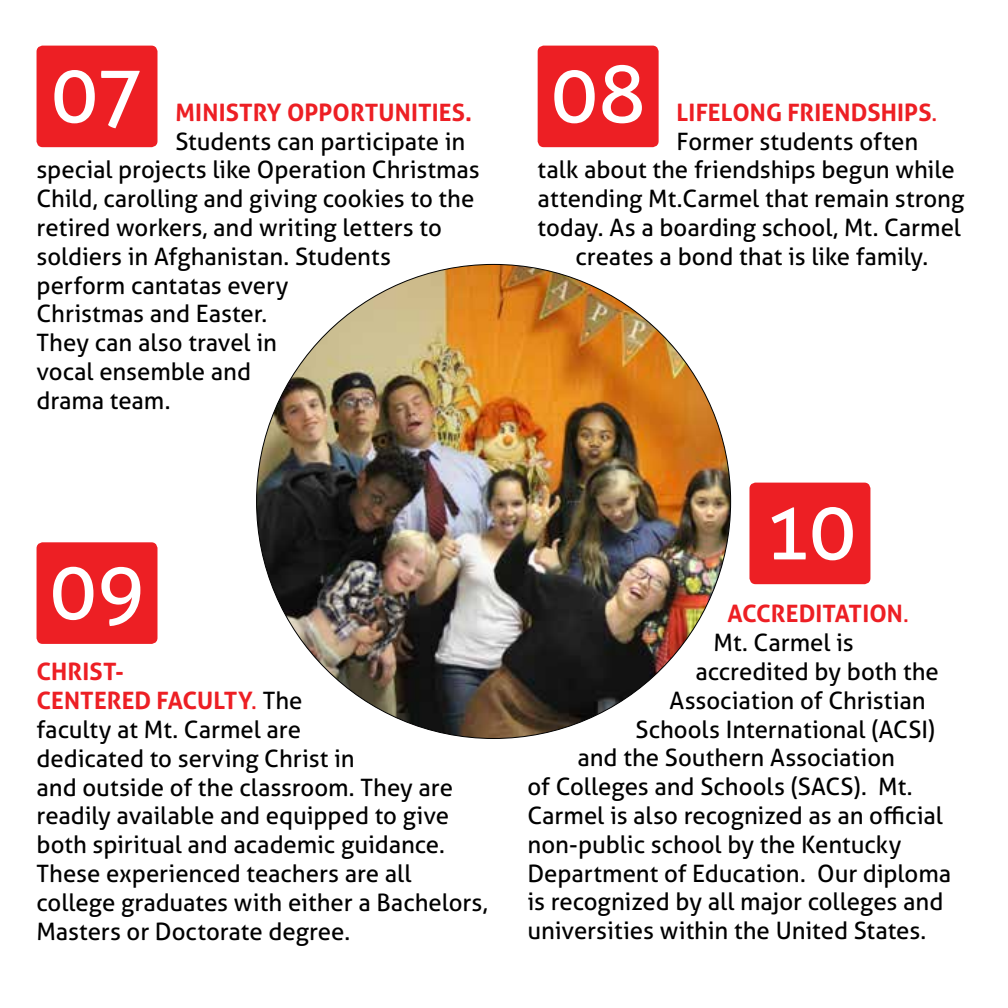
<style>
.page{position:relative;width:1008px;height:1008px;background:#fff}
.page>*{position:absolute;margin:0;border:0;box-sizing:border-box;transform-origin:0 0}
.t1{font:80px "Aller";letter-spacing:-.02em;color:#fff}
.t2{font:24px/28.8px "Aller";letter-spacing:-.005em;color:#000}
.t3{font:700 24px "Aller";letter-spacing:.005em;color:#ed1f24}
.s1{font-weight:400}
.s2{font-weight:700;color:#ed1f24}
.s3{color:#ed1f24}
</style>
<div class="page">
<img style="left:257px;top:264px;width:474px;height:474px;border-radius:237px">
<div style="left:749px;top:483px;width:121px;height:101px;background:#ed1f24;border-radius:6px"></div>
<div style="left:37px;top:542px;width:121px;height:102px;background:#ed1f24;border-radius:6px"></div>
<div style="left:538px;top:46px;width:121px;height:101px;background:#ed1f24;border-radius:6px"></div>
<div style="left:37px;top:46px;width:121px;height:101px;background:#ed1f24;border-radius:6px"></div>
<h1 class="t1" style="left:50px;top:45px;width:95px">07</h1>
<h1 class="t1" style="left:550px;top:45px;width:97px">08</h1>
<p class="t3" style="left:677px;top:98px;width:262px">LIFELONG FRIENDSHIPS<span class="s1">.</span></p>
<p class="t2" style="left:677px;top:127px;width:243px">Former students often</p>
<p class="t2" style="left:538px;top:155px;width:419px">talk about the friendships begun while</p>
<p class="t2" style="left:538px;top:184px;width:428px">attending Mt. Carmel that remain strong</p>
<p class="t2" style="left:538px;top:213px;width:425px">today. As a boarding school, Mt. Carmel</p>
<p class="t2" style="left:576px;top:242px;width:354px">creates a bond that is like family.</p>
<p class="t3" style="left:176px;top:98px;width:298px">MINISTRY OPPORTUNITIES.</p>
<p class="t2" style="left:37px;top:127px;width:445px;text-indent:139px">Students can participate in special projects like Operation Christmas<br>Child, carolling and giving cookies to the retired workers, and writing letters to soldiers in Afghanistan. Students perform cantatas every<br>Christmas and Easter.<br>They can also travel in<br>vocal ensemble and<br>drama team.</p>
<h1 class="t1" style="left:49px;top:542px;width:98px">09</h1>
<p class="t2" style="left:37px;top:657px;width:453px"><span class="s2">CHRIST-<br>CENTERED FACULTY</span><span class="s3">.</span> The<br>faculty at Mt. Carmel are<br>dedicated to serving Christ in<br>and outside of the classroom. They are readily available and equipped to give both spiritual and academic guidance.<br>These experienced teachers are all college graduates with either a Bachelors,<br>Masters or Doctorate degree.</p>
<h1 class="t1" style="left:764px;top:482px;width:94px">10</h1>
<p class="t3" style="left:728px;top:599px;width:183px">ACCREDITATION<span class="s1">.</span></p>
<p class="t2" style="left:714px;top:628px;width:142px">Mt. Carmel is</p>
<p class="t2" style="left:696px;top:657px;width:245px">accredited by both the</p>
<p class="t2" style="left:670px;top:686px;width:258px">Association of Christian</p>
<p class="t2" style="left:636px;top:715px;width:301px">Schools International (ACSI)</p>
<p class="t2" style="left:578px;top:744px;width:319px">and the Southern Association</p>
<p class="t2" style="left:528px;top:772px;width:387px">of Colleges and Schools (SACS). Mt.</p>
<p class="t2" style="left:528px;top:801px;width:417px">Carmel is also recognized as an official</p>
<p class="t2" style="left:528px;top:830px;width:376px">non-public school by the Kentucky</p>
<p class="t2" style="left:528px;top:859px;width:425px">Department of Education. Our diploma</p>
<p class="t2" style="left:528px;top:888px;width:417px">is recognized by all major colleges and</p>
<p class="t2" style="left:528px;top:916px;width:400px">universities within the United States.</p>
</div>
